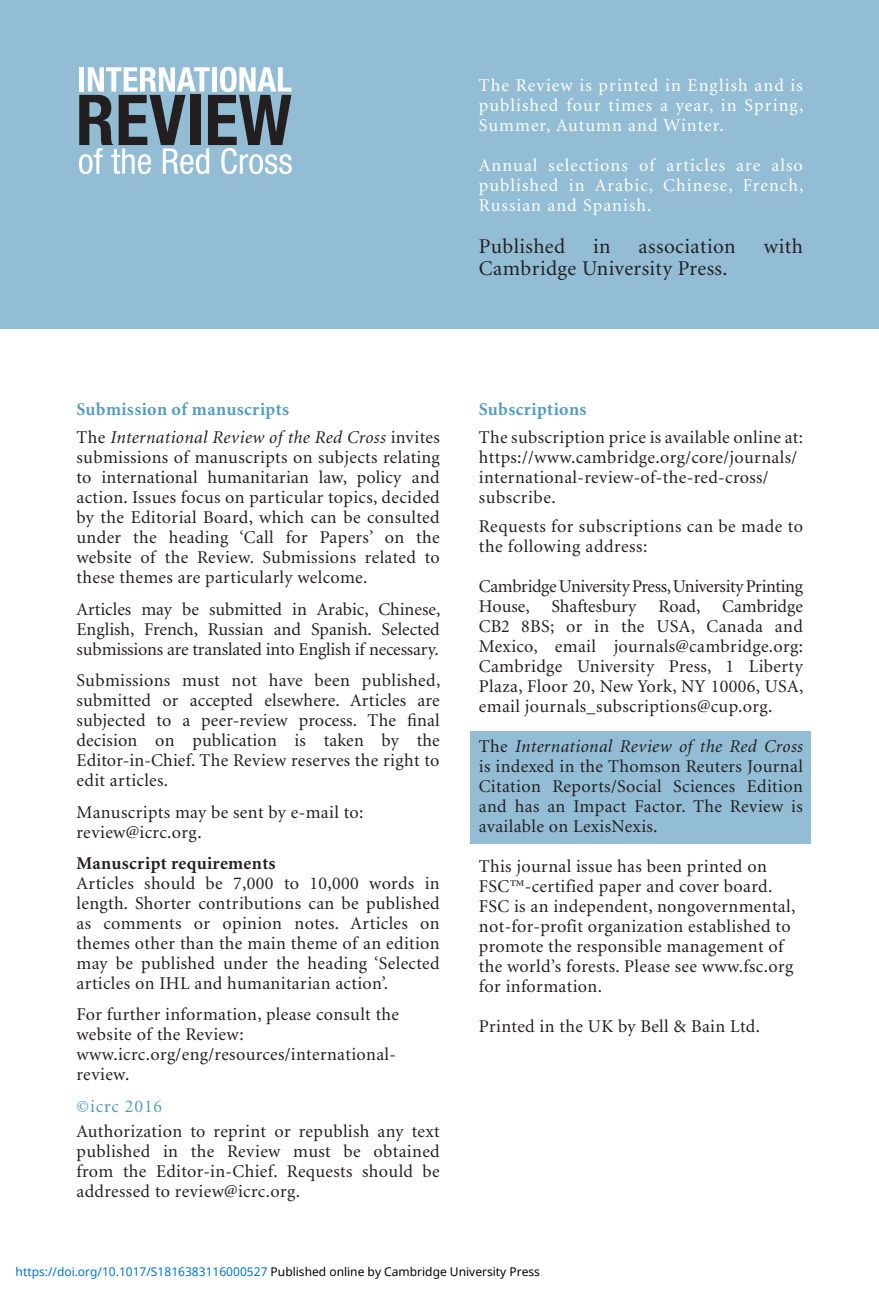
<style>
.page{position:relative;width:879px;height:1305px;background:#fff}
.page>*{position:absolute;margin:0;border:0;box-sizing:border-box;transform-origin:0 0}
.t1{font:21px "Minion";letter-spacing:.02em;color:#231f20}
.t2{font:18px/20px "Minion";letter-spacing:.02em;color:#231f20}
.t3{font:18px/20px "Minion";letter-spacing:.06em;color:#fff;text-align:justify}
.t4{font:italic 18px/28.6px "Minion";letter-spacing:.02em;color:#231f20}
.t5{font:12px "Noto Sans";color:#0172cf}
.s1{font-weight:700;font-style:normal;color:#529cbe}
.s2{font-style:normal}
.s3{font-weight:700}
.s4{color:#529cbe}
.s5{font-weight:700;color:#529cbe}
.s6{font-style:italic}
.s7{color:#000}
</style>
<div class="page">
<div style="left:470px;top:731px;width:340px;height:112px;background:#93bdd5"></div>
<div style="left:0;top:0;width:878px;height:329px;background:#93bdd5"></div>
<svg style="left:79px;top:67px;width:212px;height:107px"></svg>
<p class="t3" style="left:478px;top:77px;width:326px">The Review is printed in English and is published four times a year, in Spring, Summer, Autumn and Winter.</p>
<p class="t3" style="left:478px;top:157px;width:326px">Annual selections of articles are also published in Arabic, Chinese, French, Russian and Spanish.</p>
<p class="t1" style="left:478px;top:238px;width:88px">Published</p>
<p class="t1" style="left:593px;top:238px;width:19px">in</p>
<p class="t1" style="left:638px;top:238px;width:99px">association</p>
<p class="t1" style="left:763px;top:238px;width:41px">with</p>
<p class="t1" style="left:478px;top:260px;width:250px">Cambridge University Press.</p>
<p class="t4" style="left:76px;top:396px;width:364px"><span class="s1">Submission of manuscripts<br></span><span class="s2">The</span> International Review of the Red Cross <span class="s2">invites</span></p>
<p class="t2" style="left:76px;top:449px;width:364px;text-align:justify">submissions of manuscripts on subjects relating to international humanitarian law, policy and action. Issues focus on particular topics, decided by the Editorial Board, which can be consulted under the heading ‘Call for Papers’ on the website of the Review. Submissions related to these themes are particularly welcome.</p>
<p class="t2" style="left:76px;top:600px;width:365px;text-align:justify">Articles may be submitted in Arabic, Chinese, English, French, Russian and Spanish. Selected submissions are translated into English if necessary.</p>
<p class="t2" style="left:76px;top:672px;width:365px;text-align:justify">Submissions must not have been published, submitted or accepted elsewhere. Articles are subjected to a peer-review process. The final decision on publication is taken by the Editor-in-Chief. The Review reserves the right to edit articles.</p>
<p class="t2" style="left:76px;top:803px;width:288px">Manuscripts may be sent by e-mail to: review@icrc.org.</p>
<p class="t2" style="left:76px;top:854px;width:364px"><span class="s3">Manuscript requirements<br></span>Articles should be 7,000 to 10,000 words in length. Shorter contributions can be published as comments or opinion notes. Articles on themes other than the main theme of an edition may be published under the heading ‘Selected articles on IHL and humanitarian action’.</p>
<p class="t2" style="left:76px;top:1006px;width:324px">For further information, please consult the website of the Review: www.icrc.org/eng/resources/international&shy;review.</p>
<p class="t2" style="left:76px;top:1094px;width:364px;line-height:25.6px"><span class="s4">©icrc 2016<br></span>Authorization to reprint or republish any text</p>
<p class="t2" style="left:76px;top:1143px;width:364px;text-align:justify">published in the Review must be obtained from the Editor-in-Chief. Requests should be addressed to review@icrc.org.</p>
<p class="t2" style="left:478px;top:396px;width:325px;line-height:28.6px"><span class="s5">Subscriptions<br></span>The subscription price is available online at:</p>
<p class="t2" style="left:478px;top:449px;width:319px">https://www.cambridge.org/core/journals/ international-review-of-the-red-cross/ subscribe.</p>
<p class="t2" style="left:478px;top:517px;width:325px">Requests for subscriptions can be made to the following address:</p>
<p class="t2" style="left:478px;top:577px;width:326px;text-align:justify">Cambridge University Press, University Printing House, Shaftesbury Road, Cambridge CB2 8BS; or in the USA, Canada and Mexico, email journals@cambridge.org:<br>Cambridge University Press, 1 Liberty Plaza, Floor 20, New York, NY 10006, USA, email journals_subscriptions@cup.org.</p>
<p class="t2" style="left:478px;top:737px;width:325px;text-align:justify">The <span class="s6">International Review of the Red Cross </span>is indexed in the Thomson Reuters Journal Citation Reports/Social Sciences Edition and has an Impact Factor. The Review is available on LexisNexis.</p>
<p class="t2" style="left:478px;top:857px;width:318px">This journal issue has been printed on FSC™-certified paper and cover board.<br>FSC is an independent, nongovernmental, not-for-profit organization established to promote the responsible management of the world’s forests. Please see www.fsc.org for information.</p>
<p class="t2" style="left:478px;top:1017px;width:282px">Printed in the UK by Bell &amp; Bain Ltd.</p>
<p class="t5" style="left:16px;top:1263px;width:525px">https://doi.org/10.1017/S1816383116000527 <span class="s7">Published online by Cambridge University Press</span></p>
</div>
